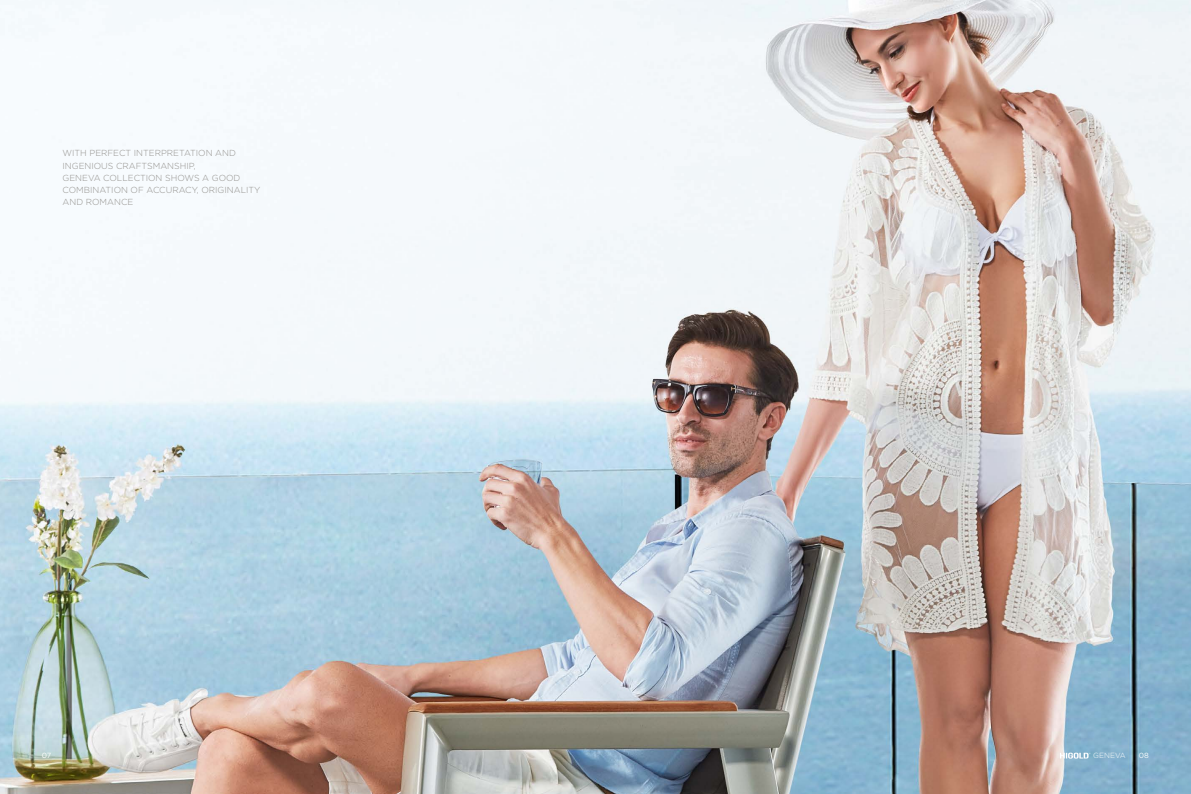
<style>
.page{position:relative;width:1191px;height:794px;background:#fff}
.page>*{position:absolute;margin:0;border:0;box-sizing:border-box;transform-origin:0 0}
.t1{font:300 8.75px/12.2px "Gotham";color:#92908c}
.t2{font:300 7.44px "Gotham";letter-spacing:.005em;color:#fff}
.t3{font:7.44px "Gotham";color:#fff}
</style>
<div class="page">
<img style="left:0;top:0;width:1191px;height:794px">
<div style="left:571px;top:0;width:49px;height:25px;background:#f4f8fb"></div>
<svg style="left:1059px;top:752px;width:31px;height:6px"></svg>
<p class="t1" style="left:63px;top:147px;width:199px">WITH PERFECT INTERPRETATION AND<br>INGENIOUS CRAFTSMANSHIP,<br>GENEVA COLLECTION SHOWS A GOOD<br>COMBINATION OF ACCURACY, ORIGINALITY<br>AND ROMANCE</p>
<p class="t3" style="left:42px;top:751px;width:11px">07</p>
<p class="t2" style="left:1093px;top:751px;width:34px">GENEVA</p>
<p class="t3" style="left:1139px;top:751px;width:11px">08</p>
</div>
